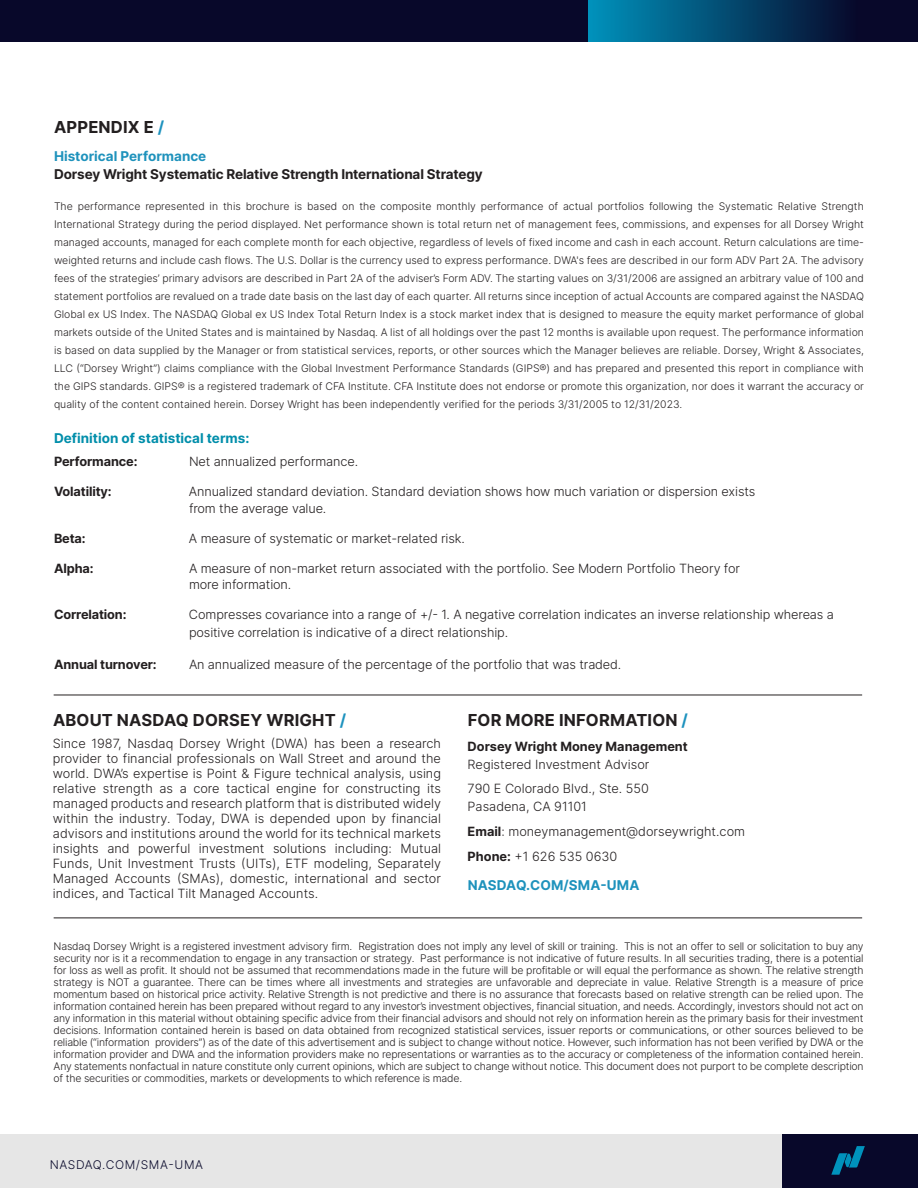
<style>
.page{position:relative;width:918px;height:1188px;background:#fff}
.page>*{position:absolute;margin:0;border:0;box-sizing:border-box;transform-origin:0 0}
.Section_header{font:700 16.5px "Inter";letter-spacing:.01em;color:#231f20}
.Body_copy{font:700 13.5px "Inter";letter-spacing:-.01em;color:#231f20}
.Text_-_Main_BULLETED__85__K{font:700 13.5px "Inter";color:#008eaa}
.Text_-_Main_BULLETED__85__K-2{font:700 13.5px "Inter";color:#1e92bc}
.Body_copy-2{font:700 13.5px "Inter";letter-spacing:.01em;color:#1e92bc}
.Body_copy-3{font:300 12.75px/15px "Inter";letter-spacing:-.01em;color:#231f20}
.Body_copy-4{font:700 12.75px/18px "Inter";letter-spacing:-.01em;color:#231f20}
.t1{font:300 12px "Inter";letter-spacing:.05em;color:#08082a}
.URL{font:300 10.5px/12px "Inter";letter-spacing:-.02em;color:#231f20;text-align:justify}
.Body_copy-5{font:300 10.5px/18px "Inter";color:#231f20;text-align:justify}
.s1{color:#1d92be}
.s2{font-weight:300}
.s3{font-weight:700}
</style>
<div class="page">
<hr style="left:54px;top:695px;width:808px;height:1px;background:#231f20">
<hr style="left:54px;top:918px;width:808px;height:1px;background:#231f20">
<div style="left:0;top:0;width:918px;height:42px;background:#08082a"></div>
<svg style="left:589px;top:0;width:249px;height:42px;background:#035178"></svg>
<div style="left:0;top:1134px;width:918px;height:54px;background:#e6e6e6"></div>
<div style="left:782px;top:1134px;width:136px;height:54px;background:#08082a"></div>
<svg style="left:831px;top:1146px;width:34px;height:29px"></svg>
<p class="Section_header" style="left:54px;top:115px;width:112px">APPENDIX E <span class="s1">/</span></p>
<p class="Text_-_Main_BULLETED__85__K-2" style="left:54px;top:146px;width:154px">Historical Performance</p>
<p class="Body_copy" style="left:54px;top:164px;width:430px">Dorsey Wright Systematic Relative Strength International Strategy</p>
<p class="Body_copy-5" style="left:54px;top:197px;width:812px">The performance represented in this brochure is based on the composite monthly performance of actual portfolios following the Systematic Relative Strength International Strategy during the period displayed. Net performance shown is total return net of management fees, commissions, and expenses for all Dorsey Wright managed accounts, managed for each complete month for each objective, regardless of levels of fixed income and cash in each account. Return calculations are time&shy;weighted returns and include cash flows. The U.S. Dollar is the currency used to express performance. DWA's fees are described in our form ADV Part 2A. The advisory fees of the strategies’ primary advisors are described in Part 2A of the adviser’s Form ADV. The starting values on 3/31/2006 are assigned an arbitrary value of 100 and statement portfolios are revalued on a trade date basis on the last day of each quarter. All returns since inception of actual Accounts are compared against the NASDAQ Global ex US Index. The NASDAQ Global ex US Index Total Return Index is a stock market index that is designed to measure the equity market performance of global markets outside of the United States and is maintained by Nasdaq. A list of all holdings over the past 12 months is available upon request. The performance information is based on data supplied by the Manager or from statistical services, reports, or other sources which the Manager believes are reliable. Dorsey, Wright &amp; Associates, LLC (“Dorsey Wright”) claims compliance with the Global Investment Performance Standards (GIPS®) and has prepared and presented this report in compliance with the GIPS standards. GIPS® is a registered trademark of CFA Institute. CFA Institute does not endorse or promote this organization, nor does it warrant the accuracy or quality of the content contained herein. Dorsey Wright has been independently verified for the periods 3/31/2005 to 12/31/2023.</p>
<p class="Text_-_Main_BULLETED__85__K" style="left:54px;top:428px;width:197px">Definition of statistical terms:</p>
<p class="Body_copy-4" style="left:54px;top:452px;width:85px">Performance:</p>
<p class="Body_copy-3" style="left:189px;top:454px;width:171px">Net annualized performance.</p>
<p class="Body_copy-4" style="left:54px;top:482px;width:59px">Volatility:</p>
<p class="Body_copy-3" style="left:189px;top:483px;width:568px;line-height:16.5px">Annualized standard deviation. Standard deviation shows how much variation or dispersion exists from the average value.</p>
<p class="Body_copy-4" style="left:54px;top:529px;width:33px">Beta:</p>
<p class="Body_copy-3" style="left:189px;top:530px;width:277px">A measure of systematic or market-related risk.</p>
<p class="Body_copy-4" style="left:54px;top:559px;width:41px">Alpha:</p>
<p class="Body_copy-3" style="left:189px;top:560px;width:552px;line-height:16.5px">A measure of non-market return associated with the portfolio. See Modern Portfolio Theory for more information.</p>
<p class="Body_copy-4" style="left:54px;top:605px;width:74px">Correlation:</p>
<p class="Body_copy-3" style="left:189px;top:605px;width:646px;line-height:18px">Compresses covariance into a range of +/- 1. A negative correlation indicates an inverse relationship whereas a positive correlation is indicative of a direct relationship.</p>
<p class="Body_copy-4" style="left:54px;top:655px;width:104px">Annual turnover:</p>
<p class="Body_copy-3" style="left:189px;top:656px;width:434px">An annualized measure of the percentage of the portfolio that was traded.</p>
<p class="Section_header" style="left:53px;top:708px;width:295px">ABOUT NASDAQ DORSEY WRIGHT <span class="s1">/</span></p>
<p class="Body_copy-3" style="left:53px;top:735px;width:390px;text-align:justify">Since 1987, Nasdaq Dorsey Wright (DWA) has been a research provider to financial professionals on Wall Street and around the world. DWA’s expertise is Point &amp; Figure technical analysis, using relative strength as a core tactical engine for constructing its managed products and research platform that is distributed widely within the industry. Today, DWA is depended upon by financial advisors and institutions around the world for its technical markets insights and powerful investment solutions including: Mutual Funds, Unit Investment Trusts (UITs), ETF modeling, Separately Managed Accounts (SMAs), domestic, international and sector indices, and Tactical Tilt Managed Accounts.</p>
<p class="Section_header" style="left:468px;top:708px;width:222px">FOR MORE INFORMATION <span class="s1">/</span></p>
<p class="Body_copy-4" style="left:468px;top:737px;width:222px">Dorsey Wright Money Management<br><span class="s2">Registered Investment Advisor</span></p>
<p class="Body_copy-3" style="left:468px;top:780px;width:183px;line-height:18px">790 E Colorado Blvd., Ste. 550<br>Pasadena, CA 91101</p>
<p class="Body_copy-3" style="left:468px;top:824px;width:279px"><span class="s3">Email</span>: moneymanagement@dorseywright.com</p>
<p class="Body_copy-3" style="left:468px;top:849px;width:151px"><span class="s3">Phone:</span> +1 626 535 0630</p>
<p class="Body_copy-2" style="left:468px;top:875px;width:173px">NASDAQ.COM/SMA-UMA</p>
<p class="URL" style="left:54px;top:940px;width:812px">Nasdaq Dorsey Wright is a registered investment advisory firm. Registration does not imply any level of skill or training. This is not an offer to sell or solicitation to buy any security nor is it a recommendation to engage in any transaction or strategy. Past performance is not indicative of future results. In all securities trading, there is a potential for loss as well as profit. It should not be assumed that recommendations made in the future will be profitable or will equal the performance as shown. The relative strength strategy is NOT a guarantee. There can be times where all investments and strategies are unfavorable and depreciate in value. Relative Strength is a measure of price momentum based on historical price activity. Relative Strength is not predictive and there is no assurance that forecasts based on relative strength can be relied upon. The information contained herein has been prepared without regard to any investor’s investment objectives, financial situation, and needs. Accordingly, investors should not act on any information in this material without obtaining specific advice from their financial advisors and should not rely on information herein as the primary basis for their investment decisions. Information contained herein is based on data obtained from recognized statistical services, issuer reports or communications, or other sources believed to be reliable (“information providers”) as of the date of this advertisement and is subject to change without notice. However, such information has not been verified by DWA or the information provider and DWA and the information providers make no representations or warranties as to the accuracy or completeness of the information contained herein.<br>Any statements nonfactual in nature constitute only current opinions, which are subject to change without notice. This document does not purport to be complete description of the securities or commodities, markets or developments to which reference is made.</p>
<p class="t1" style="left:50px;top:1156px;width:155px">NASDAQ.COM/SMA-UMA</p>
</div>
